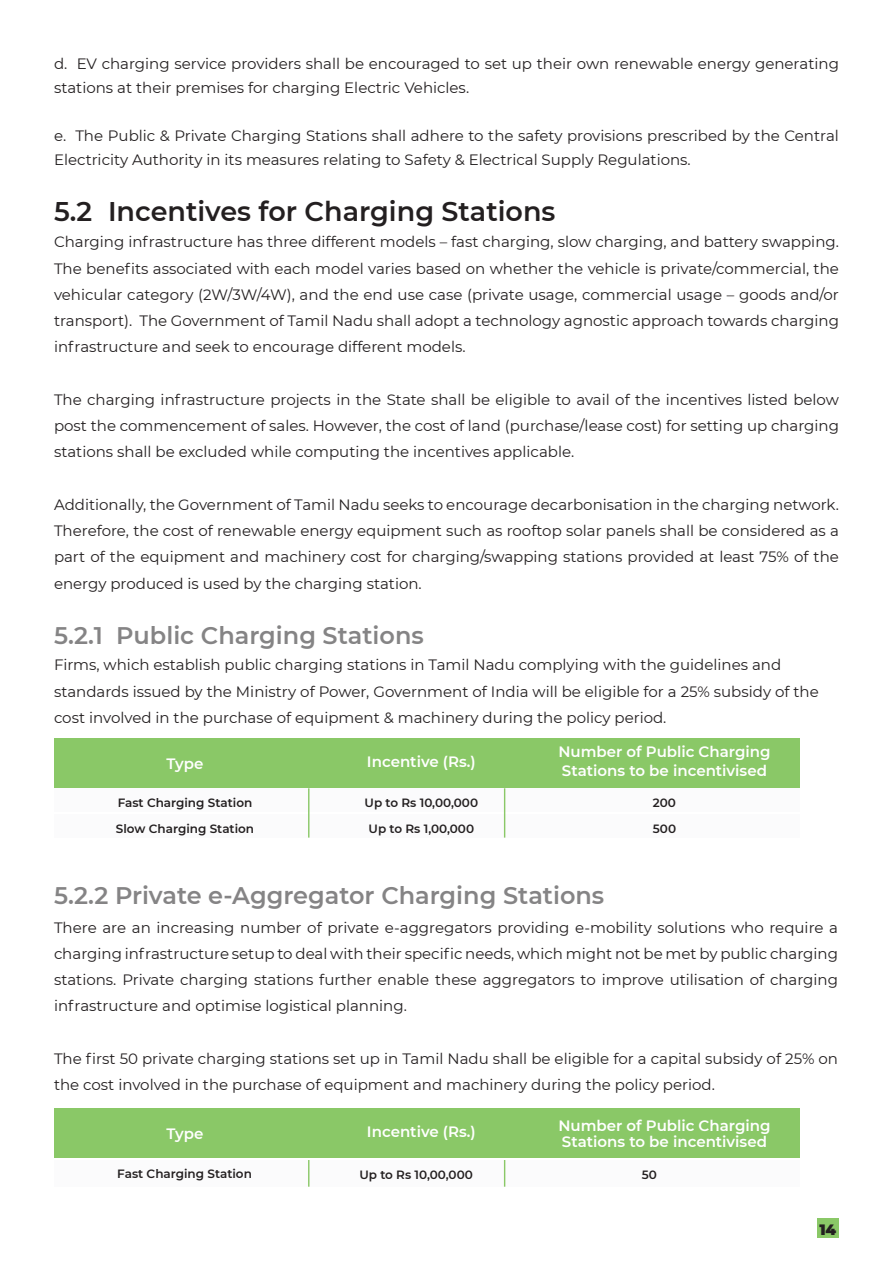
<style>
.page{position:relative;width:893px;height:1263px;background:#fff}
.page>*{position:absolute;margin:0;border:0;box-sizing:border-box;transform-origin:0 0}
.t1{font:600 27px "Montserrat";color:#231f20}
.t2{font:600 24px "Montserrat";color:#858485}
.t3{font:15px/26.2px "Montserrat";color:#231f20;text-align:justify}
.t4{font:600 15px/19px "Montserrat";color:#fff}
.t5{font:900 15px "Montserrat";color:#231f20}
.t6{font:600 12px "Montserrat";color:#231f20}
</style>
<div class="page">
<div style="left:54px;top:738px;width:746px;height:50px;background:#8ac867"></div>
<div style="left:54px;top:1109px;width:746px;height:49px;background:#8ac867"></div>
<div style="left:54px;top:788px;width:746px;height:24px;background:#fbfbfc"></div>
<div style="left:54px;top:814px;width:746px;height:24px;background:#fbfbfc"></div>
<div style="left:54px;top:1160px;width:746px;height:27px;background:#fbfbfc"></div>
<hr style="left:308px;top:788px;width:1px;height:50px;background:#8ac867">
<svg style="left:308px;top:1160px;width:1px;height:27px"></svg>
<hr style="left:504px;top:788px;width:1px;height:50px;background:#8ac867">
<svg style="left:504px;top:1160px;width:1px;height:27px"></svg>
<div style="left:817px;top:1218px;width:22px;height:20px;background:#8ac867"></div>
<p class="t3" style="left:54px;top:51px;width:786px;line-height:24px">d. EV charging service providers shall be encouraged to set up their own renewable energy generating stations at their premises for charging Electric Vehicles.</p>
<p class="t3" style="left:54px;top:123px;width:786px;line-height:24px">e. The Public &amp; Private Charging Stations shall adhere to the safety provisions prescribed by the Central<br>Electricity Authority in its measures relating to Safety &amp; Electrical Supply Regulations.</p>
<h1 class="t1" style="left:54px;top:192px;width:503px">5.2 Incentives for Charging Stations</h1>
<p class="t3" style="left:54px;top:228px;width:786px">Charging infrastructure has three different models – fast charging, slow charging, and battery swapping.<br>The benefits associated with each model varies based on whether the vehicle is private/commercial, the vehicular category (2W/3W/4W), and the end use case (private usage, commercial usage – goods and/or transport). The Government of Tamil Nadu shall adopt a technology agnostic approach towards charging infrastructure and seek to encourage different models.</p>
<p class="t3" style="left:54px;top:386px;width:786px">The charging infrastructure projects in the State shall be eligible to avail of the incentives listed below post the commencement of sales. However, the cost of land (purchase/lease cost) for setting up charging stations shall be excluded while computing the incentives applicable.</p>
<p class="t3" style="left:54px;top:491px;width:786px">Additionally, the Government of Tamil Nadu seeks to encourage decarbonisation in the charging network.<br>Therefore, the cost of renewable energy equipment such as rooftop solar panels shall be considered as a part of the equipment and machinery cost for charging/swapping stations provided at least 75% of the energy produced is used by the charging station.</p>
<h2 class="t2" style="left:54px;top:618px;width:371px">5.2.1 Public Charging Stations</h2>
<p class="t3" style="left:54px;top:651px;width:766px;text-align:left">Firms, which establish public charging stations in Tamil Nadu complying with the guidelines and standards issued by the Ministry of Power, Government of India will be eligible for a 25% subsidy of the cost involved in the purchase of equipment &amp; machinery during the policy period.</p>
<p class="t4" style="left:167px;top:753px;width:38px">Type</p>
<p class="t4" style="left:367px;top:751px;width:110px">Incentive (Rs.)</p>
<p class="t4" style="left:558px;top:741px;width:214px">Number of Public Charging<br>Stations to be incentivised</p>
<p class="t6" style="left:118px;top:794px;width:136px">Fast Charging Station</p>
<p class="t6" style="left:365px;top:794px;width:115px">Up to Rs 10,00,000</p>
<p class="t6" style="left:653px;top:794px;width:25px">200</p>
<p class="t6" style="left:116px;top:820px;width:140px">Slow Charging Station</p>
<p class="t6" style="left:369px;top:820px;width:107px">Up to Rs 1,00,000</p>
<p class="t6" style="left:653px;top:820px;width:25px">500</p>
<h2 class="t2" style="left:54px;top:878px;width:552px">5.2.2 Private e-Aggregator Charging Stations</h2>
<p class="t3" style="left:54px;top:914px;width:786px">There are an increasing number of private e-aggregators providing e-mobility solutions who require a charging infrastructure setup to deal with their specific needs, which might not be met by public charging stations. Private charging stations further enable these aggregators to improve utilisation of charging infrastructure and optimise logistical planning.</p>
<p class="t3" style="left:54px;top:1045px;width:786px">The first 50 private charging stations set up in Tamil Nadu shall be eligible for a capital subsidy of 25% on the cost involved in the purchase of equipment and machinery during the policy period.</p>
<p class="t4" style="left:167px;top:1123px;width:38px">Type</p>
<p class="t6" style="left:117px;top:1165px;width:136px">Fast Charging Station</p>
<p class="t4" style="left:367px;top:1122px;width:110px">Incentive (Rs.)</p>
<p class="t6" style="left:359px;top:1166px;width:115px">Up to Rs 10,00,000</p>
<p class="t4" style="left:558px;top:1117px;width:214px;line-height:16px">Number of Public Charging<br>Stations to be incentivised</p>
<p class="t6" style="left:642px;top:1166px;width:17px">50</p>
<p class="t5" style="left:819px;top:1218px;width:18px">14</p>
</div>
